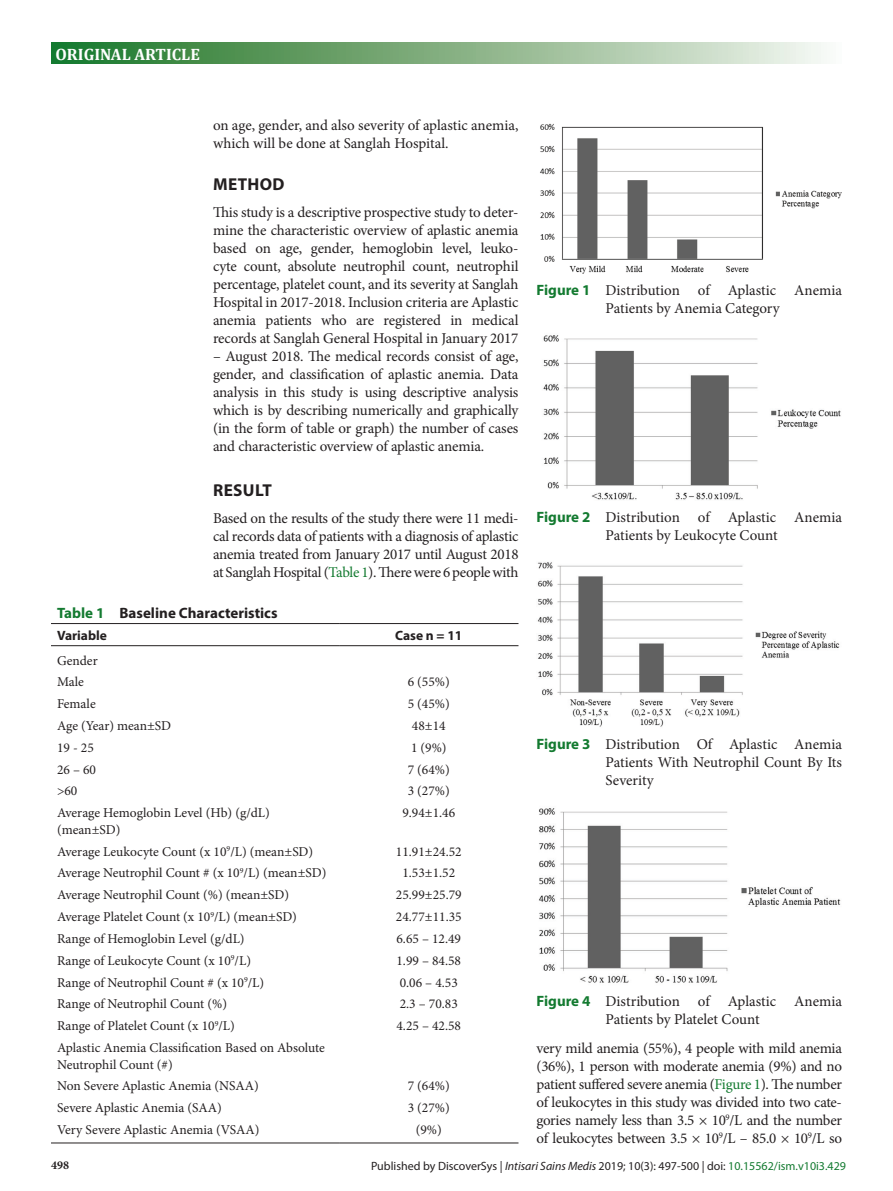
<style>
.page{position:relative;width:893px;height:1191px;background:#fff}
.page>*{position:absolute;margin:0;border:0;box-sizing:border-box;transform-origin:0 0}
.AHead{font:700 17.25px "Myriad Pro";letter-spacing:.02em;color:#231f20}
.t1{font:700 16.5px "Cambria";color:#fff}
.Text{font:15px/18px "Minion Pro";letter-spacing:-.02em;color:#231f20;text-align:justify}
.Fig_caption{font:15px/18px "Minion Pro";color:#231f20;text-align:center}
.TextInd{font:15px/18px "Minion Pro";color:#231f20}
.tab_title{font:700 15px "Myriad Pro";color:#231f20}
.tab_body{font:13.5px/16.5px "Minion Pro";color:#231f20}
.tab_Ch{font:700 13.5px "Myriad Pro";color:#231f20}
.t2{font:12px "Myriad Pro";color:#231f20}
.t3{font:700 12px "Minion Pro";color:#231f20}
.s1{color:#137a30}
.s2{font-family:"Myriad Pro";font-weight:700;color:#137a30}
.s3{font-style:italic}
</style>
<div class="page">
<div style="left:51px;top:43px;width:791px;height:21px;background:linear-gradient(to right,#187222,#f5f4ed)"></div>
<hr style="left:51px;top:623px;width:288px;height:1px;background:#231f20">
<hr style="left:339px;top:623px;width:179px;height:1px;background:#231f20">
<hr style="left:51px;top:645px;width:288px;height:1px;background:#231f20">
<hr style="left:339px;top:645px;width:179px;height:1px;background:#231f20">
<hr style="left:51px;top:1142px;width:288px;height:1px;background:#231f20">
<hr style="left:339px;top:1142px;width:179px;height:1px;background:#231f20">
<img style="left:540px;top:123px;width:302px;height:151px">
<img style="left:543px;top:335px;width:298px;height:165px">
<img style="left:537px;top:562px;width:303px;height:165px">
<img style="left:539px;top:808px;width:302px;height:175px">
<p class="t1" style="left:56px;top:42px;width:146px">ORIGINAL ARTICLE</p>
<p class="TextInd" style="left:213px;top:116px;width:307px">on age, gender, and also severity of aplastic anemia, which will be done at Sanglah Hospital.</p>
<p class="AHead" style="left:213px;top:172px;width:73px">METHOD</p>
<p class="Text" style="left:213px;top:203px;width:307px">This study is a descriptive prospective study to deter&shy;mine the characteristic overview of aplastic anemia based on age, gender, hemoglobin level, leuko&shy;cyte count, absolute neutrophil count, neutrophil percentage, platelet count, and its severity at Sanglah Hospital in 2017-2018. Inclusion criteria are Aplastic anemia patients who are registered in medical records at Sanglah General Hospital in January 2017</p>
<p class="Text" style="left:213px;top:347px;width:307px">– August 2018. The medical records consist of age, gender, and classification of aplastic anemia. Data analysis in this study is using descriptive analysis which is by describing numerically and graphically (in the form of table or graph) the number of cases and characteristic overview of aplastic anemia.</p>
<p class="AHead" style="left:213px;top:478px;width:60px">RESULT</p>
<p class="Text" style="left:213px;top:509px;width:307px">Based on the results of the study there were 11 medi&shy;cal records data of patients with a diagnosis of aplastic anemia treated from January 2017 until August 2018 at Sanglah Hospital (<span class="s1">Table 1</span>). There were 6 people with</p>
<p class="tab_title" style="left:57px;top:602px;width:222px"><span class="s1">Table 1</span> Baseline Characteristics</p>
<p class="tab_Ch" style="left:57px;top:626px;width:52px">Variable</p>
<p class="tab_Ch" style="left:395px;top:626px;width:69px">Case n = 11</p>
<p class="tab_body" style="left:57px;top:652px;width:42px">Gender</p>
<p class="tab_body" style="left:57px;top:674px;width:28px">Male</p>
<p class="tab_body" style="left:408px;top:674px;width:44px">6 (55%)</p>
<p class="tab_body" style="left:57px;top:695px;width:40px">Female</p>
<p class="tab_body" style="left:408px;top:695px;width:44px">5 (45%)</p>
<p class="tab_body" style="left:57px;top:717px;width:116px">Age (Year) mean±SD</p>
<p class="tab_body" style="left:412px;top:717px;width:35px">48±14</p>
<p class="tab_body" style="left:57px;top:739px;width:38px">19 - 25</p>
<p class="tab_body" style="left:411px;top:739px;width:37px">1 (9%)</p>
<p class="tab_body" style="left:57px;top:761px;width:41px">26 – 60</p>
<p class="tab_body" style="left:408px;top:761px;width:44px">7 (64%)</p>
<p class="tab_body" style="left:57px;top:783px;width:22px">&gt;60</p>
<p class="tab_body" style="left:408px;top:783px;width:44px">3 (27%)</p>
<p class="tab_body" style="left:57px;top:804px;width:214px">Average Hemoglobin Level (Hb) (g/dL) (mean±SD)</p>
<p class="tab_body" style="left:402px;top:804px;width:54px">9.94±1.46</p>
<p class="tab_body" style="left:57px;top:843px;width:258px">Average Leukocyte Count (x 10<sup>9</sup>/L) (mean±SD)</p>
<p class="tab_body" style="left:396px;top:843px;width:67px">11.91±24.52</p>
<p class="tab_body" style="left:57px;top:865px;width:271px">Average Neutrophil Count # (x 10<sup>9</sup>/L) (mean±SD)</p>
<p class="tab_body" style="left:402px;top:865px;width:54px">1.53±1.52</p>
<p class="tab_body" style="left:57px;top:886px;width:234px">Average Neutrophil Count (%) (mean±SD)</p>
<p class="tab_body" style="left:396px;top:886px;width:67px">25.99±25.79</p>
<p class="tab_body" style="left:57px;top:908px;width:241px">Average Platelet Count (x 10<sup>9</sup>/L) (mean±SD)</p>
<p class="tab_body" style="left:396px;top:908px;width:67px">24.77±11.35</p>
<p class="tab_body" style="left:57px;top:930px;width:189px">Range of Hemoglobin Level (g/dL)</p>
<p class="tab_body" style="left:396px;top:930px;width:66px">6.65 – 12.49</p>
<p class="tab_body" style="left:57px;top:952px;width:196px">Range of Leukocyte Count (x 10<sup>9</sup>/L)</p>
<p class="tab_body" style="left:396px;top:952px;width:66px">1.99 – 84.58</p>
<p class="tab_body" style="left:57px;top:974px;width:209px">Range of Neutrophil Count # (x 10<sup>9</sup>/L)</p>
<p class="tab_body" style="left:400px;top:974px;width:60px">0.06 – 4.53</p>
<p class="tab_body" style="left:57px;top:995px;width:171px">Range of Neutrophil Count (%)</p>
<p class="tab_body" style="left:400px;top:995px;width:60px">2.3 – 70.83</p>
<p class="tab_body" style="left:57px;top:1017px;width:179px">Range of Platelet Count (x 10<sup>9</sup>/L)</p>
<p class="tab_body" style="left:396px;top:1017px;width:66px">4.25 – 42.58</p>
<p class="tab_body" style="left:57px;top:1039px;width:269px">Aplastic Anemia Classification Based on Absolute<br>Neutrophil Count (#)</p>
<p class="tab_body" style="left:57px;top:1077px;width:203px">Non Severe Aplastic Anemia (NSAA)</p>
<p class="tab_body" style="left:408px;top:1077px;width:44px">7 (64%)</p>
<p class="tab_body" style="left:57px;top:1099px;width:166px">Severe Aplastic Anemia (SAA)</p>
<p class="tab_body" style="left:408px;top:1099px;width:44px">3 (27%)</p>
<p class="tab_body" style="left:57px;top:1121px;width:204px">Very Severe Aplastic Anemia (VSAA)</p>
<p class="tab_body" style="left:416px;top:1121px;width:28px">(9%)</p>
<p class="Fig_caption" style="left:536px;top:281px;width:307px"><span class="s2">Figure 1</span> Distribution of Aplastic Anemia<br>Patients by Anemia Category</p>
<p class="Fig_caption" style="left:536px;top:508px;width:307px"><span class="s2">Figure 2</span> Distribution of Aplastic Anemia<br>Patients by Leukocyte Count</p>
<p class="Fig_caption" style="left:606px;top:735px;width:238px;text-align:justify;text-indent:-69px"><span class="s2">Figure 3</span> Distribution Of Aplastic Anemia Patients With Neutrophil Count By Its Severity</p>
<p class="Fig_caption" style="left:606px;top:992px;width:238px;text-align:left;text-indent:-69px"><span class="s2">Figure 4</span> Distribution of Aplastic Anemia<br>Patients by Platelet Count</p>
<p class="Text" style="left:536px;top:1039px;width:307px">very mild anemia (55%), 4 people with mild anemia (36%), 1 person with moderate anemia (9%) and no patient suffered severe anemia (<span class="s1">Figure 1</span>). The number of leukocytes in this study was divided into two cate&shy;gories namely less than 3.5 × 10<sup>9</sup>/L and the number of leukocytes between 3.5 × 10<sup>9</sup>/L – 85.0 × 10<sup>9</sup>/L so</p>
<p class="t3" style="left:51px;top:1157px;width:19px">498</p>
<p class="t2" style="left:371px;top:1158px;width:476px">Published by DiscoverSys | <span class="s3">Intisari Sains Medis</span> 2019; 10(3): 497-500 | doi: <span class="s1">10.15562/ism.v10i3.429</span></p>
</div>
